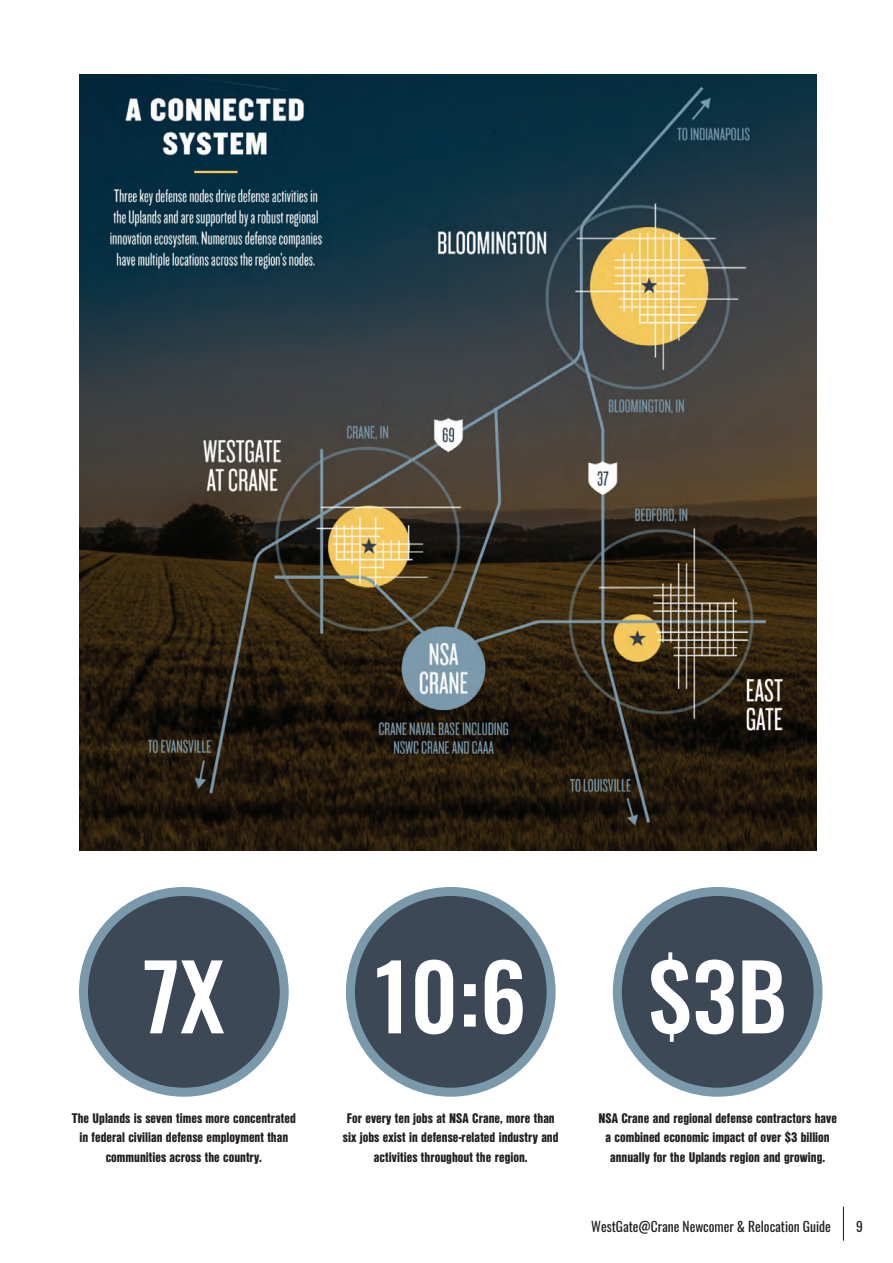
<style>
.page{position:relative;width:893px;height:1263px;background:#fff}
.page>*{position:absolute;margin:0;border:0;box-sizing:border-box;transform-origin:0 0}
.t1{font:500 90px "Oswald";color:#fff}
.t2{font:900 13.5px/19.5px "Nimbus San Con L";color:#231f20;text-align:center}
.t3{font:13.5px "Oswald";color:#231f20}
</style>
<div class="page">
<img style="left:79px;top:75px;width:737px;height:775px">
<div style="left:83px;top:891px;width:201px;height:201px;background:#3c4855;border-radius:50%"></div>
<div style="left:79px;top:887px;width:210px;height:210px;border:9px solid #7a9aab;border-radius:50%"></div>
<div style="left:350px;top:891px;width:201px;height:201px;background:#3c4855;border-radius:50%"></div>
<div style="left:346px;top:887px;width:210px;height:210px;border:9px solid #7a9aab;border-radius:50%"></div>
<div style="left:617px;top:891px;width:201px;height:201px;background:#3c4855;border-radius:50%"></div>
<div style="left:613px;top:887px;width:209px;height:210px;border:9px solid #7a9aab;border-radius:50%"></div>
<hr style="left:843px;top:1206px;width:1px;height:34px;background:#231f20">
<h1 class="t1" style="left:143px;top:950px;width:84px">7X</h1>
<p class="t2" style="left:72px;top:1108px;width:226px">The Uplands is seven times more concentrated in federal civilian defense employment than communities across the country.</p>
<h1 class="t1" style="left:375px;top:950px;width:153px">10:6</h1>
<p class="t2" style="left:343px;top:1108px;width:217px">For every ten jobs at NSA Crane, more than six jobs exist in defense-related industry and activities throughout the region.</p>
<h1 class="t1" style="left:648px;top:950px;width:140px">$3B</h1>
<p class="t2" style="left:598px;top:1108px;width:240px">NSA Crane and regional defense contractors have a combined economic impact of over $3 billion annually for the Uplands region and growing.</p>
<p class="t3" style="left:591px;top:1214px;width:241px">WestGate@Crane Newcomer &amp; Relocation Guide</p>
<p class="t3" style="left:856px;top:1214px;width:8px">9</p>
</div>
